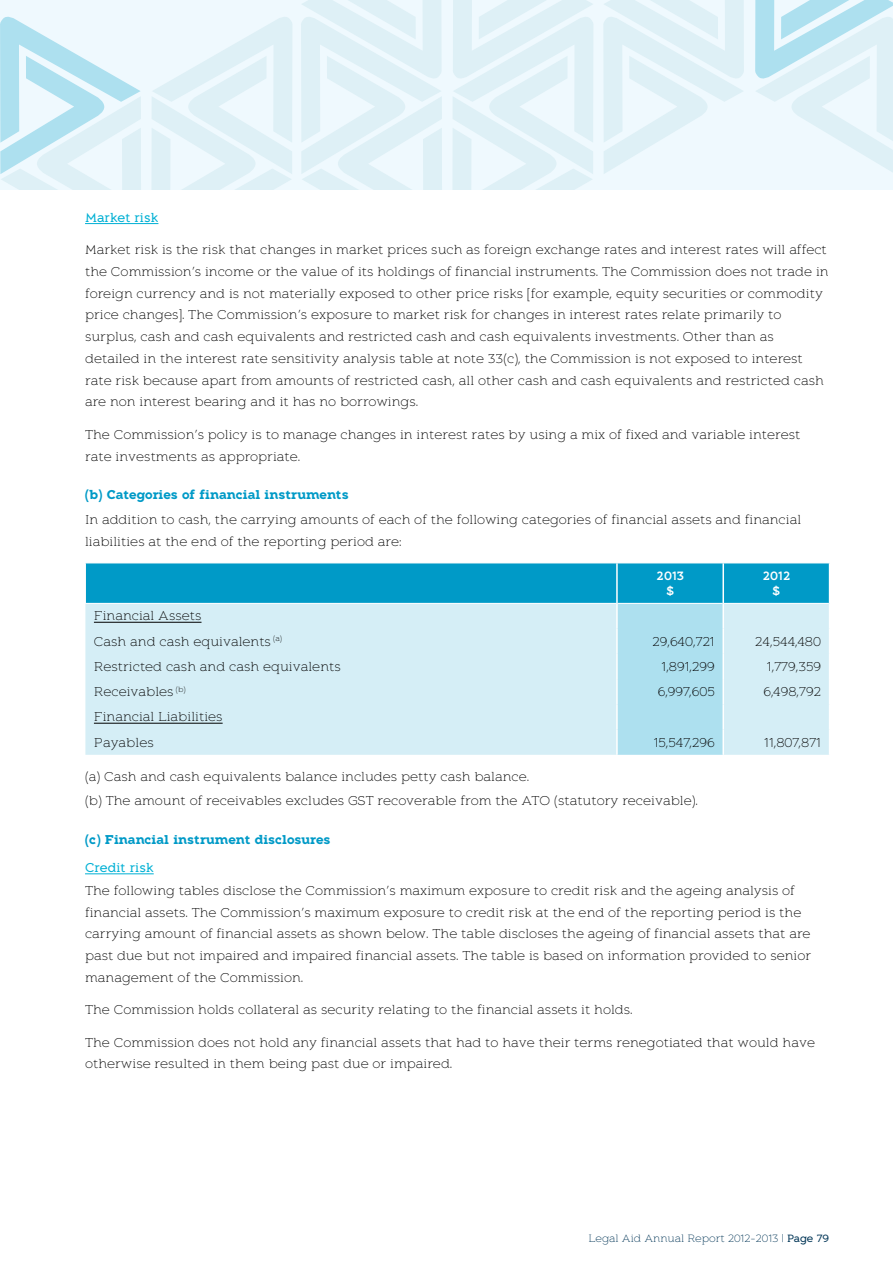
<style>
.page{position:relative;width:893px;height:1263px;background:#fff}
.page>*{position:absolute;margin:0;border:0;box-sizing:border-box;transform-origin:0 0}
.t1{font:300 12.75px/21.8px "Aeron";color:#000}
.t2{font:700 12.75px "Aeron";color:#009ac7}
.t3{font:12.75px "Aeron";color:#00b0d4}
.t4{font:500 12px/15px "Aeron";color:#fff;text-align:center}
.t5{font:300 10.5px "Aeron";color:#003556}
.s1{font-weight:400}
</style>
<div class="page">
<div style="left:0;top:0;width:893px;height:191px;background:#eff9fe"></div>
<svg style="left:0;top:16px;width:142px;height:175px"></svg>
<svg style="left:151px;top:17px;width:142px;height:174px"></svg>
<svg style="left:300px;top:0;width:143px;height:191px"></svg>
<svg style="left:451px;top:0;width:143px;height:191px"></svg>
<svg style="left:603px;top:0;width:141px;height:174px"></svg>
<svg style="left:755px;top:0;width:138px;height:172px"></svg>
<hr style="left:85px;top:223px;width:73px;height:1px;background:#00b0d4">
<hr style="left:85px;top:873px;width:69px;height:1px;background:#00b0d4">
<svg style="left:85px;top:563px;width:745px;height:192px"></svg>
<hr style="left:722px;top:563px;width:2px;height:40px;background:#fff">
<hr style="left:85px;top:563px;width:1px;height:40px;background:#fff">
<hr style="left:829px;top:563px;width:1px;height:40px;background:#fff">
<hr style="left:94px;top:622px;width:108px;height:1px;background:#000">
<hr style="left:94px;top:723px;width:129px;height:1px;background:#000">
<p class="t3" style="left:85px;top:210px;width:75px">Market risk</p>
<p class="t1" style="left:85px;top:239px;width:745px">Market risk is the risk that changes in market prices such as foreign exchange rates and interest rates will affect the Commission’s income or the value of its holdings of financial instruments. The Commission does not trade in foreign currency and is not materially exposed to other price risks [for example, equity securities or commodity price changes]. The Commission’s exposure to market risk for changes in interest rates relate primarily to surplus, cash and cash equivalents and restricted cash and cash equivalents investments. Other than as detailed in the interest rate sensitivity analysis table at note 33(c), the Commission is not exposed to interest rate risk because apart from amounts of restricted cash, all other cash and cash equivalents and restricted cash are non interest bearing and it has no borrowings.</p>
<p class="t1" style="left:85px;top:424px;width:717px">The Commission’s policy is to manage changes in interest rates by using a mix of fixed and variable interest rate investments as appropriate.</p>
<p class="t2" style="left:85px;top:487px;width:265px">(b) Categories of financial instruments</p>
<p class="t1" style="left:85px;top:509px;width:718px">In addition to cash, the carrying amounts of each of the following categories of financial assets and financial liabilities at the end of the reporting period are:</p>
<p class="t4" style="left:656px;top:568px;width:29px">2013 $</p>
<p class="t4" style="left:762px;top:568px;width:30px">2012 $</p>
<p class="t1" style="left:94px;top:604px;width:190px;line-height:25.2px">Financial Assets<br>Cash and cash equivalents <sup>(a)</sup></p>
<p class="t1" style="left:652px;top:631px;width:64px">29,640,721</p>
<p class="t1" style="left:755px;top:631px;width:67px">24,544,480</p>
<p class="t1" style="left:94px;top:656px;width:248px">Restricted cash and cash equivalents</p>
<p class="t1" style="left:662px;top:656px;width:55px">1,891,299</p>
<p class="t1" style="left:767px;top:656px;width:56px">1,779,359</p>
<p class="t1" style="left:94px;top:681px;width:93px">Receivables <sup>(b)</sup></p>
<p class="t1" style="left:658px;top:681px;width:58px">6,997,605</p>
<p class="t1" style="left:763px;top:681px;width:59px">6,498,792</p>
<p class="t1" style="left:94px;top:704px;width:130px;line-height:25.2px">Financial Liabilities<br>Payables</p>
<p class="t1" style="left:654px;top:732px;width:63px">15,547,296</p>
<p class="t1" style="left:764px;top:732px;width:58px">11,807,871</p>
<p class="t1" style="left:85px;top:765px;width:614px;line-height:23.9px">(a) Cash and cash equivalents balance includes petty cash balance.<br>(b) The amount of receivables excludes GST recoverable from the ATO (statutory receivable).</p>
<p class="t2" style="left:85px;top:832px;width:247px">(c) Financial instrument disclosures</p>
<p class="t3" style="left:85px;top:860px;width:70px">Credit risk</p>
<p class="t1" style="left:85px;top:880px;width:728px">The following tables disclose the Commission’s maximum exposure to credit risk and the ageing analysis of financial assets. The Commission’s maximum exposure to credit risk at the end of the reporting period is the carrying amount of financial assets as shown below. The table discloses the ageing of financial assets that are past due but not impaired and impaired financial assets. The table is based on information provided to senior management of the Commission.</p>
<p class="t1" style="left:85px;top:999px;width:549px">The Commission holds collateral as security relating to the financial assets it holds.</p>
<p class="t1" style="left:85px;top:1031px;width:731px">The Commission does not hold any financial assets that had to have their terms renegotiated that would have otherwise resulted in them being past due or impaired.</p>
<p class="t5" style="left:588px;top:1232px;width:242px">Legal Aid Annual Report 2012-2013 | <span class="s1">Page 79</span></p>
</div>
